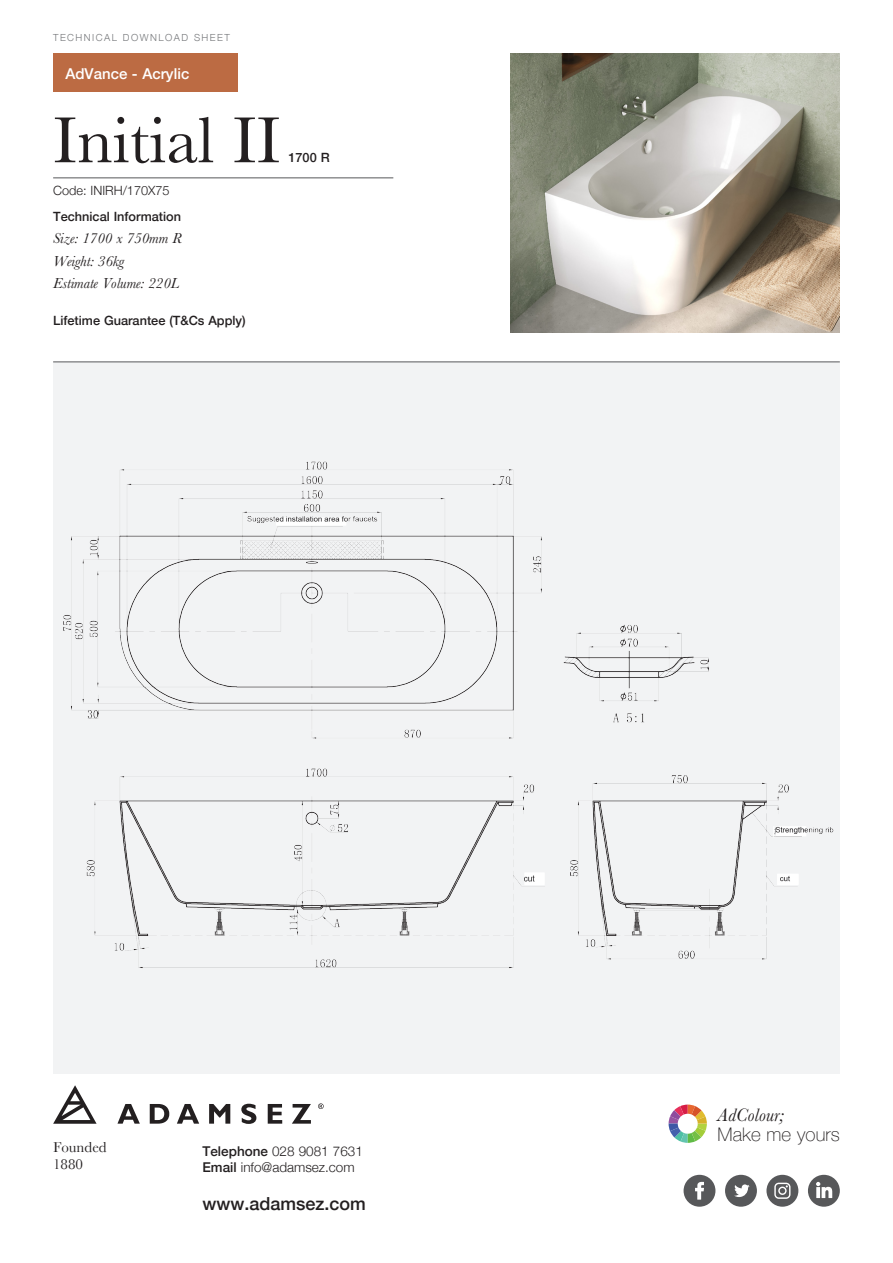
<style>
.page{position:relative;width:893px;height:1263px;background:#fff}
.page>*{position:absolute;margin:0;border:0;box-sizing:border-box;transform-origin:0 0}
.t1{font:67.5px "Baskerville";color:#231f20}
.t2{font:100 18.75px "Helvetica Neue";letter-spacing:.005em;color:#231f20}
.t3{font:italic 18.75px "Baskerville";letter-spacing:.005em;color:#231f20}
.t4{font:500 18px "Helvetica Neue";color:#231f20}
.t5{font:italic 15px "Baskerville";color:#231f20}
.t6{font:500 15px "Helvetica Neue";color:#fff}
.t7{font:15px "Baskerville";color:#231f20}
.t8{font:300 13.5px "Helvetica Neue";color:#231f20}
.t9{font:500 12.75px "Helvetica Neue";color:#231f20}
.t10{font:300 12.75px "Helvetica Neue";color:#231f20}
.t11{font:300 9.75px "Helvetica Neue";letter-spacing:.15em;color:#76787b}
.s1{font-weight:500}
</style>
<div class="page">
<div style="left:53px;top:53px;width:185px;height:38px;background:#bc6b43"></div>
<hr style="left:53px;top:177px;width:340px;height:1px;background:#57585a">
<svg style="left:669px;top:1104px;width:38px;height:39px"></svg>
<img style="left:510px;top:53px;width:330px;height:279px">
<div style="left:53px;top:362px;width:787px;height:712px;background:#f2f3f4"></div>
<img style="left:63px;top:461px;width:771px;height:507px">
<svg style="left:53px;top:1085px;width:44px;height:39px"></svg>
<svg style="left:117px;top:1104px;width:23px;height:20px"></svg>
<svg style="left:150px;top:1104px;width:19px;height:20px"></svg>
<svg style="left:177px;top:1104px;width:22px;height:20px"></svg>
<svg style="left:209px;top:1104px;width:21px;height:20px"></svg>
<svg style="left:241px;top:1104px;width:15px;height:20px"></svg>
<svg style="left:268px;top:1104px;width:14px;height:20px"></svg>
<svg style="left:292px;top:1104px;width:19px;height:20px"></svg>
<svg style="left:318px;top:1103px;width:6px;height:6px"></svg>
<div style="left:725px;top:1175px;width:32px;height:32px;background:#57585a;border-radius:50%"></div>
<svg style="left:734px;top:1184px;width:16px;height:13px"></svg>
<div style="left:766px;top:1175px;width:32px;height:32px;background:#57585a;border-radius:50%"></div>
<svg style="left:774px;top:1183px;width:16px;height:16px"></svg>
<div style="left:684px;top:1175px;width:31px;height:32px;background:#57585a;border-radius:50%"></div>
<svg style="left:695px;top:1182px;width:9px;height:17px"></svg>
<div style="left:808px;top:1175px;width:32px;height:32px;background:#57585a;border-radius:50%"></div>
<svg style="left:816px;top:1182px;width:16px;height:16px"></svg>
<hr style="left:53px;top:361px;width:787px;height:1px;background:#57585a">
<p class="t11" style="left:53px;top:30px;width:178px">TECHNICAL DOWNLOAD SHEET</p>
<p class="t6" style="left:65px;top:61px;width:125px">AdVance - Acrylic</p>
<p class="t1" style="left:53px;top:101px;width:229px">Initial II</p>
<p class="t10" style="left:53px;top:181px;width:118px">Code: INIRH/170X75</p>
<p class="t9" style="left:53px;top:206px;width:129px">Technical Information</p>
<p class="t5" style="left:53px;top:228px;width:130px">Size: 1700 x 750mm R</p>
<p class="t5" style="left:53px;top:251px;width:72px">Weight: 36kg</p>
<p class="t5" style="left:53px;top:273px;width:127px">Estimate Volume: 220L</p>
<p class="t9" style="left:288px;top:147px;width:43px">1700 R</p>
<p class="t9" style="left:53px;top:311px;width:194px">Lifetime Guarantee (T&amp;Cs Apply)</p>
<p class="t7" style="left:53px;top:1139px;width:55px">Founded</p>
<p class="t7" style="left:53px;top:1155px;width:31px">1880</p>
<p class="t8" style="left:202px;top:1140px;width:162px"><span class="s1">Telephone</span> 028 9081 7631</p>
<p class="t8" style="left:202px;top:1156px;width:154px"><span class="s1">Email</span> info@adamsez.com</p>
<p class="t4" style="left:202px;top:1189px;width:165px">www.adamsez.com</p>
<p class="t3" style="left:717px;top:1102px;width:68px">AdColour;</p>
<p class="t2" style="left:717px;top:1120px;width:124px">Make me yours</p>
</div>
